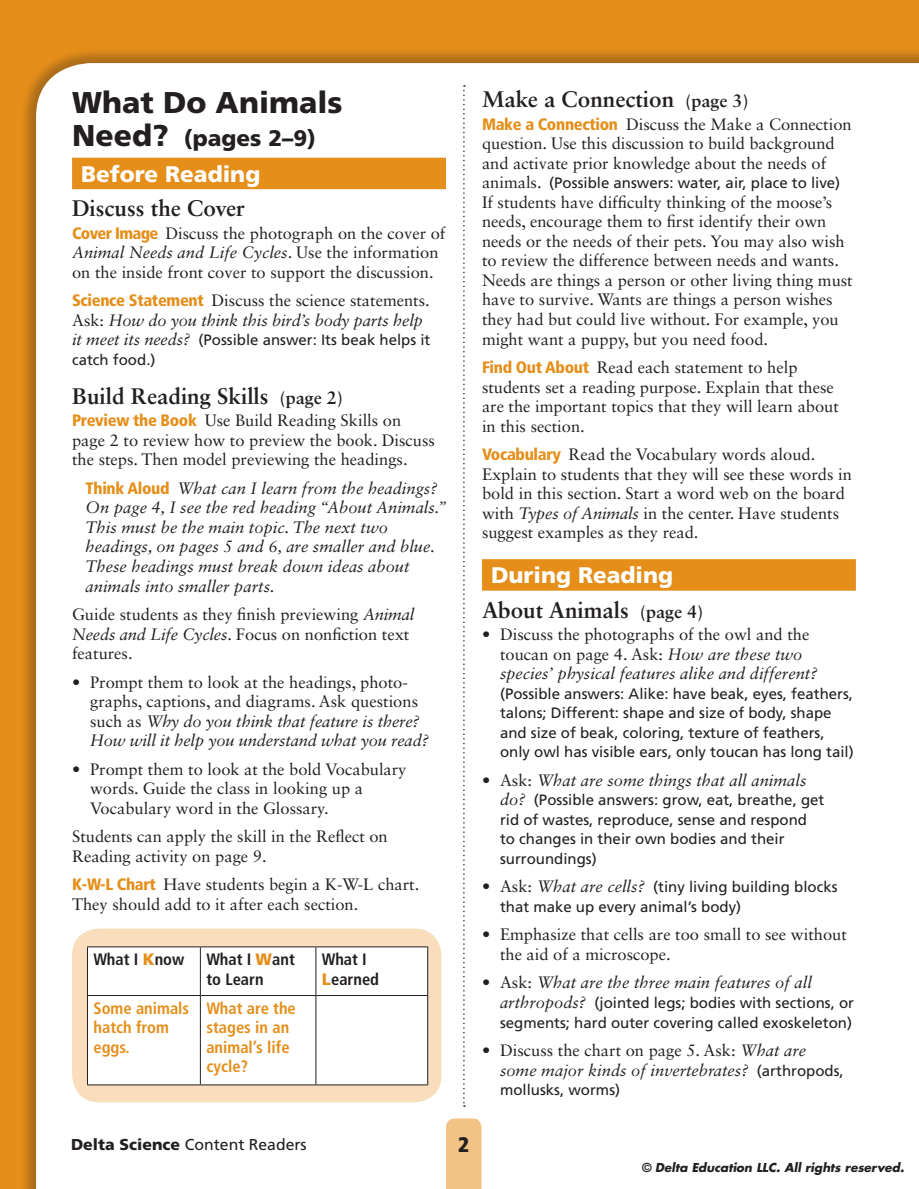
<style>
.page{position:relative;width:919px;height:1189px;background:#fff}
.page>*{position:absolute;margin:0;border:0;box-sizing:border-box;transform-origin:0 0}
.t1{font:900 30px "Frutiger LT Std";color:#231f20}
.t2{font:700 22.5px "Sabon LT Std";color:#231f20}
.t3{font:900 22.5px/36px "Frutiger LT Std";color:#fff}
.t4{font:900 condensed 21px "Frutiger LT Std";color:#231f20}
.t5{font:16.5px/19.5px "Sabon LT Std";color:#231f20}
.t6{font:italic 16.5px/19.5px "Sabon LT Std";color:#231f20}
.t7{font:700 condensed 16.5px/19.5px "Frutiger LT Std";color:#e58e19}
.t8{font:700 condensed 16.5px/19.5px "Frutiger LT Std";color:#231f20}
.t9{font:15.75px "Frutiger LT Std";color:#231f20}
.t10{font:15px/19.5px "Frutiger LT Std";color:#231f20}
.t11{font:italic 700 12px "Futura";color:#231f20}
.s1{font-size:30px;color:#231f20}
.s2{color:#231f20}
.s3{font-family:"Frutiger LT Std";font-weight:900;font-stretch:condensed;color:#e58e19}
.s4{font-style:italic}
.s5{font-family:"Frutiger LT Std";font-weight:900;font-style:normal;font-stretch:condensed;color:#e58e19}
.s6{font-style:normal}
.s7{font-family:"Sabon LT Std";font-style:italic;font-size:16.5px}
.s8{font-size:18px}
.s9{font-weight:900;font-stretch:normal;color:#e58e19}
.s10{font-family:"Sabon LT Std";font-size:16.5px}
.s11{font-family:"Frutiger LT Std";font-style:normal;font-size:15px}
.s12{font-weight:900}
</style>
<div class="page">
<div style="left:0;top:0;width:918px;height:1188px;background:#e58e19"></div>
<div style="left:19px;top:46px;width:899px;height:1142px;background:#231f20;opacity:.3"></div>
<div style="left:36px;top:63px;width:881px;height:1125px;background:#fff"></div>
<div style="left:446px;top:1118px;width:35px;height:70px;background:#f3c285"></div>
<hr style="left:918px;top:0;width:1px;height:1188px;background:#e58e19">
<hr style="left:918px;top:46px;width:1px;height:1142px;background:#231f20;opacity:.3">
<svg style="left:463px;top:85px;width:1px;height:1021px"></svg>
<div style="left:72px;top:158px;width:374px;height:31px;background:#e58e19"></div>
<div style="left:482px;top:559px;width:373px;height:31px;background:#e58e19"></div>
<div style="left:72px;top:928px;width:369px;height:173px;background:#f9ddbc;border-radius:27px"></div>
<div style="left:88px;top:947px;width:339px;height:137px;background:#fff"></div>
<hr style="left:87px;top:946px;width:113px;height:1px;background:#231f20">
<hr style="left:87px;top:947px;width:1px;height:47px;background:#231f20">
<hr style="left:200px;top:946px;width:116px;height:1px;background:#231f20">
<hr style="left:200px;top:947px;width:1px;height:47px;background:#231f20">
<hr style="left:316px;top:946px;width:112px;height:1px;background:#231f20">
<hr style="left:315px;top:947px;width:1px;height:47px;background:#231f20">
<hr style="left:427px;top:947px;width:1px;height:47px;background:#231f20">
<hr style="left:87px;top:994px;width:113px;height:1px;background:#231f20">
<hr style="left:87px;top:995px;width:1px;height:89px;background:#231f20">
<hr style="left:200px;top:994px;width:116px;height:1px;background:#231f20">
<hr style="left:200px;top:995px;width:1px;height:89px;background:#231f20">
<hr style="left:316px;top:994px;width:112px;height:1px;background:#231f20">
<hr style="left:315px;top:995px;width:1px;height:89px;background:#231f20">
<hr style="left:427px;top:995px;width:1px;height:89px;background:#231f20">
<hr style="left:87px;top:1084px;width:113px;height:1px;background:#231f20">
<hr style="left:200px;top:1084px;width:116px;height:1px;background:#231f20">
<hr style="left:316px;top:1084px;width:112px;height:1px;background:#231f20">
<hr style="left:917px;top:63px;width:2px;height:1125px;background:#fff">
<h1 class="t1" style="left:72px;top:84px;width:272px">What Do Animals</h1>
<h2 class="t3" style="left:81px;top:120px;width:236px;text-indent:-9px"><span class="s1">Need?</span> <span class="s2">(pages 2–9)<br></span>Before Reading</h2>
<h2 class="t2" style="left:72px;top:194px;width:174px">Discuss the Cover</h2>
<p class="t5" style="left:72px;top:223px;width:374px"><span class="s3">Cover Image</span> Discuss the photograph on the cover of<br><span class="s4">Animal Needs and Life Cycles</span>. Use the information on the inside front cover to support the discussion.</p>
<p class="t6" style="left:72px;top:291px;width:359px"><span class="s5">Science Statement</span> <span class="s6">Discuss the science statements.<br>Ask:</span> How do you think this bird’s body parts help</p>
<p class="t10" style="left:72px;top:330px;width:360px"><span class="s7">it meet its needs?</span> (Possible answer: Its beak helps it catch food.)</p>
<h2 class="t2" style="left:72px;top:382px;width:272px">Build Reading Skills <span class="s8">(page 2)</span></h2>
<p class="t5" style="left:72px;top:410px;width:364px"><span class="s3">Preview the Book</span> Use Build Reading Skills on page 2 to review how to preview the book. Discuss the steps. Then model previewing the headings.</p>
<p class="t6" style="left:86px;top:478px;width:362px"><span class="s5">Think Aloud</span> What can I learn from the headings?<br>On page 4, I see the red heading “About Animals.” This must be the main topic. The next two headings, on pages 5 and 6, are smaller and blue.<br>These headings must break down ideas about animals into smaller parts.</p>
<p class="t5" style="left:72px;top:604px;width:344px">Guide students as they finish previewing <span class="s4">Animal<br>Needs and Life Cycles</span>. Focus on nonfiction text features.</p>
<p class="t5" style="left:90px;top:671px;width:340px;text-indent:-18px">• Prompt them to look at the headings, photo&shy;graphs, captions, and diagrams. Ask questions such as <span class="s4">Why do you think that feature is there?<br>How will it help you understand what you read?</span></p>
<p class="t5" style="left:90px;top:758px;width:318px;text-indent:-18px">• Prompt them to look at the bold Vocabulary words. Guide the class in looking up a<br>Vocabulary word in the Glossary.</p>
<p class="t5" style="left:72px;top:826px;width:317px">Students can apply the skill in the Reflect on<br>Reading activity on page 9.</p>
<p class="t5" style="left:72px;top:874px;width:348px"><span class="s3">K-W-L Chart</span> Have students begin a K-W-L chart.<br>They should add to it after each section.</p>
<p class="t8" style="left:93px;top:949px;width:92px">What I <span class="s9">K</span>now</p>
<p class="t8" style="left:206px;top:949px;width:90px">What I <span class="s9">W</span>ant to Learn</p>
<p class="t8" style="left:322px;top:949px;width:59px">What I<br><span class="s9">L</span>earned</p>
<p class="t7" style="left:93px;top:998px;width:97px">Some animals hatch from eggs.</p>
<p class="t7" style="left:206px;top:998px;width:91px">What are the stages in an animal’s life cycle?</p>
<h2 class="t2" style="left:482px;top:85px;width:268px">Make a Connection <span class="s8">(page 3)</span></h2>
<p class="t5" style="left:482px;top:114px;width:371px"><span class="s3">Make a Connection</span> Discuss the Make a Connection question. Use this discussion to build background and activate prior knowledge about the needs of</p>
<p class="t10" style="left:482px;top:173px;width:359px"><span class="s10">animals.</span> (Possible answers: water, air, place to live)</p>
<p class="t5" style="left:482px;top:192px;width:372px">If students have difficulty thinking of the moose’s needs, encourage them to first identify their own needs or the needs of their pets. You may also wish to review the difference between needs and wants.<br>Needs are things a person or other living thing must have to survive. Wants are things a person wishes they had but could live without. For example, you might want a puppy, but you need food.</p>
<p class="t5" style="left:482px;top:357px;width:358px"><span class="s3">Find Out About</span> Read each statement to help students set a reading purpose. Explain that these are the important topics that they will learn about in this section.</p>
<p class="t5" style="left:482px;top:444px;width:371px"><span class="s3">Vocabulary</span> Read the Vocabulary words aloud.<br>Explain to students that they will see these words in bold in this section. Start a word web on the board with <span class="s4">Types of Animals</span> in the center. Have students suggest examples as they read.</p>
<h2 class="t3" style="left:491px;top:557px;width:184px">During Reading</h2>
<h2 class="t2" style="left:482px;top:595px;width:222px">About Animals <span class="s8">(page 4)</span></h2>
<p class="t6" style="left:500px;top:624px;width:319px;text-indent:-18px"><span class="s6">• Discuss the photographs of the owl and the toucan on page 4. Ask:</span> How are these two species’ physical features alike and different?</p>
<p class="t10" style="left:500px;top:683px;width:355px">(Possible answers: Alike: have beak, eyes, feathers, talons; Different: shape and size of body, shape and size of beak, coloring, texture of feathers, only owl has visible ears, only toucan has long tail)</p>
<p class="t6" style="left:482px;top:770px;width:326px"><span class="s6">• Ask:</span> What are some things that all animals</p>
<p class="t10" style="left:500px;top:790px;width:326px"><span class="s7">do?</span> (Possible answers: grow, eat, breathe, get rid of wastes, reproduce, sense and respond to changes in their own bodies and their surroundings)</p>
<p class="t10" style="left:500px;top:877px;width:339px;text-indent:-18px"><span class="s10">• Ask:</span> <span class="s7">What are cells?</span> (tiny living building blocks that make up every animal’s body)</p>
<p class="t5" style="left:500px;top:924px;width:348px;text-indent:-18px">• Emphasize that cells are too small to see without the aid of a microscope.</p>
<p class="t6" style="left:482px;top:972px;width:331px"><span class="s6">• Ask:</span> What are the three main features of all</p>
<p class="t10" style="left:500px;top:992px;width:355px"><span class="s7">arthropods?</span> (jointed legs; bodies with sections, or segments; hard outer covering called exoskeleton)</p>
<p class="t6" style="left:500px;top:1040px;width:345px;text-indent:-18px"><span class="s6">• Discuss the chart on page 5. Ask:</span> What are some major kinds of invertebrates? <span class="s11">(arthropods,</span></p>
<p class="t10" style="left:500px;top:1079px;width:122px">mollusks, worms)</p>
<p class="t9" style="left:71px;top:1135px;width:237px"><span class="s12">Delta Science</span> Content Readers</p>
<p class="t4" style="left:458px;top:1131px;width:12px">2</p>
<p class="t11" style="left:641px;top:1158px;width:263px"><span class="s6">©</span> Delta Education LLC. All rights reserved.</p>
</div>
